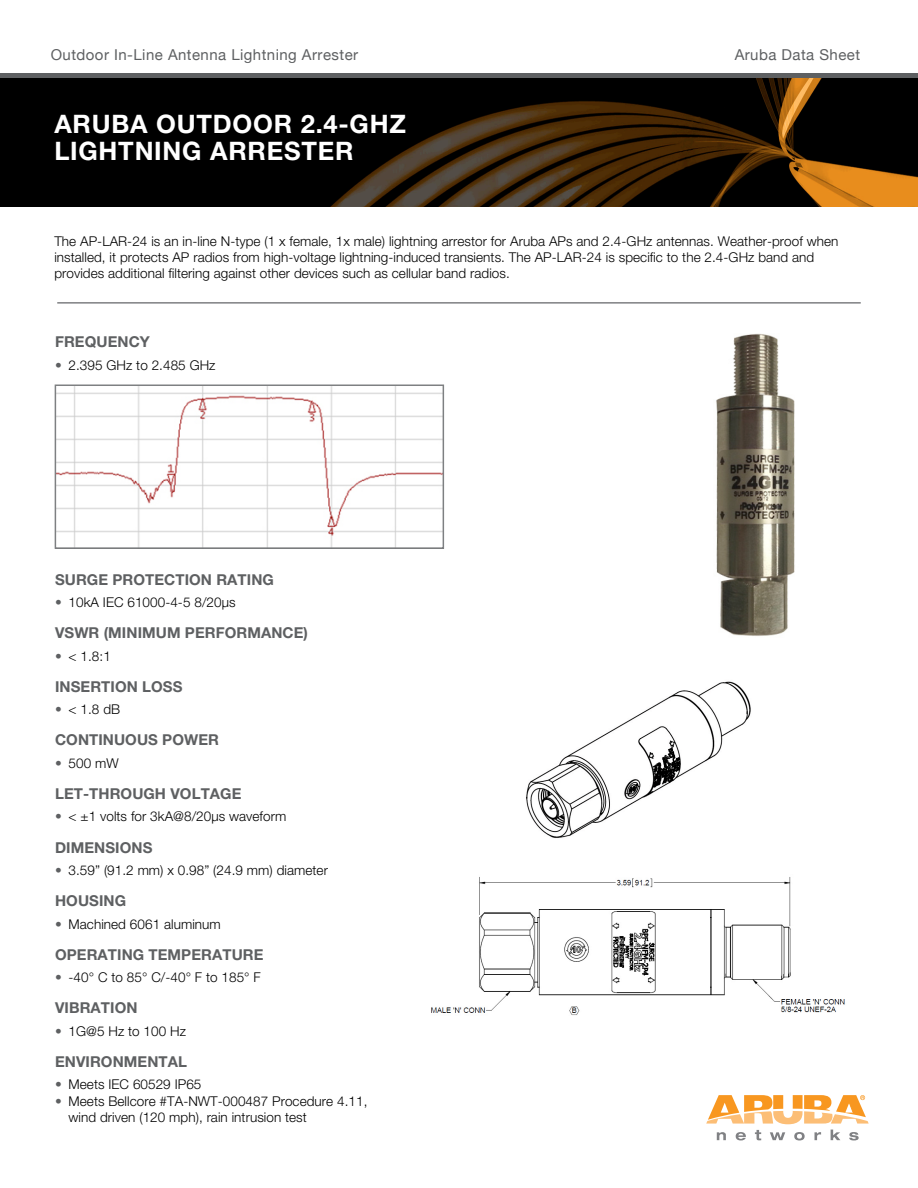
<style>
.page{position:relative;width:918px;height:1188px;background:#fff}
.page>*{position:absolute;margin:0;border:0;box-sizing:border-box;transform-origin:0 0}
.t1{font:700 25.5px/27px "Helvetica Neue";letter-spacing:.03em;color:#fff}
.t2{font:700 15px "Helvetica Neue";letter-spacing:.005em;color:#5e6062}
.t3{font:15px "Helvetica Neue";letter-spacing:.03em;color:#5e6062}
.t4{font:300 13.5px/15.8px "Helvetica Neue";letter-spacing:.005em;color:#000}
.s1{color:#5e6062}
</style>
<div class="page">
<div style="left:0;top:74px;width:918px;height:132px;background:#000"></div>
<img style="left:331px;top:78px;width:587px;height:128px">
<div style="left:0;top:73px;width:918px;height:5px;background:#5e6062"></div>
<svg style="left:706px;top:1095px;width:163px;height:29px"></svg>
<svg style="left:717px;top:1132px;width:9px;height:8px"></svg>
<svg style="left:736px;top:1132px;width:10px;height:8px"></svg>
<svg style="left:755px;top:1130px;width:6px;height:10px"></svg>
<svg style="left:770px;top:1132px;width:15px;height:8px"></svg>
<svg style="left:794px;top:1132px;width:11px;height:8px"></svg>
<svg style="left:815px;top:1132px;width:6px;height:8px"></svg>
<svg style="left:831px;top:1130px;width:9px;height:10px"></svg>
<svg style="left:849px;top:1132px;width:10px;height:8px"></svg>
<hr style="left:57px;top:302px;width:804px;height:2px;background:#7e8082">
<img style="left:58px;top:388px;width:383px;height:158px">
<div style="left:55px;top:385px;width:389px;height:164px;border:2px solid #7e8082"></div>
<img style="left:716px;top:333px;width:79px;height:303px">
<img style="left:526px;top:681px;width:225px;height:157px">
<img style="left:431px;top:877px;width:414px;height:138px">
<p class="t3" style="left:51px;top:45px;width:309px">Outdoor In-Line Antenna Lightning Arrester</p>
<p class="t3" style="left:735px;top:45px;width:127px">Aruba Data Sheet</p>
<h1 class="t1" style="left:54px;top:109px;width:353px">ARUBA OUTDOOR 2.4-GHZ<br>LIGHTNING ARRESTER</h1>
<p class="t4" style="left:54px;top:233px;width:786px">The AP-LAR-24 is an in-line N-type (1 x female, 1x male) lightning arrestor for Aruba APs and 2.4-GHz antennas. Weather-proof when installed, it protects AP radios from high-voltage lightning-induced transients. The AP-LAR-24 is specific to the 2.4-GHz band and provides additional filtering against other devices such as cellular band radios.</p>
<p class="t2" style="left:55px;top:333px;width:96px">FREQUENCY</p>
<p class="t4" style="left:55px;top:357px;width:162px"><span class="s1">•</span> 2.395 GHz to 2.485 GHz</p>
<p class="t2" style="left:55px;top:570px;width:220px">SURGE PROTECTION RATING</p>
<p class="t4" style="left:55px;top:594px;width:182px"><span class="s1">•</span> 10kA IEC 61000-4-5 8/20μs</p>
<p class="t2" style="left:55px;top:624px;width:254px">VSWR (MINIMUM PERFORMANCE)</p>
<p class="t4" style="left:55px;top:648px;width:57px"><span class="s1">•</span> &lt; 1.8:1</p>
<p class="t2" style="left:55px;top:677px;width:16px">INSERTION</p>
<p class="t2" style="left:142px;top:677px;width:21px">LOSS</p>
<p class="t4" style="left:55px;top:701px;width:67px"><span class="s1">•</span> &lt; 1.8 dB</p>
<p class="t2" style="left:55px;top:731px;width:165px">CONTINUOUS POWER</p>
<p class="t4" style="left:55px;top:755px;width:65px"><span class="s1">•</span> 500 mW</p>
<p class="t2" style="left:55px;top:784px;width:188px">LET-THROUGH VOLTAGE</p>
<p class="t4" style="left:55px;top:809px;width:233px"><span class="s1">•</span> &lt; ±1 volts for 3kA@8/20μs waveform</p>
<p class="t2" style="left:55px;top:838px;width:99px">DIMENSIONS</p>
<p class="t4" style="left:55px;top:862px;width:274px"><span class="s1">•</span> 3.59” (91.2 mm) x 0.98” (24.9 mm) diameter</p>
<p class="t2" style="left:55px;top:891px;width:73px">HOUSING</p>
<p class="t4" style="left:55px;top:916px;width:167px"><span class="s1">•</span> Machined 6061 aluminum</p>
<p class="t2" style="left:55px;top:945px;width:210px">OPERATING TEMPERATURE</p>
<p class="t4" style="left:55px;top:969px;width:207px"><span class="s1">•</span> -40° C to 85° C/-40° F to 185° F</p>
<p class="t2" style="left:55px;top:999px;width:84px">VIBRATION</p>
<p class="t4" style="left:55px;top:1023px;width:132px"><span class="s1">•</span> 1G@5 Hz to 100 Hz</p>
<p class="t2" style="left:55px;top:1052px;width:134px">ENVIRONMENTAL</p>
<p class="t4" style="left:55px;top:1076px;width:148px"><span class="s1">•</span> Meets IEC 60529 IP65</p>
<p class="t4" style="left:69px;top:1093px;width:300px;text-indent:-14px"><span class="s1">•</span> Meets Bellcore #TA-NWT-000487 Procedure 4.11, wind driven (120 mph), rain intrusion test</p>
</div>
